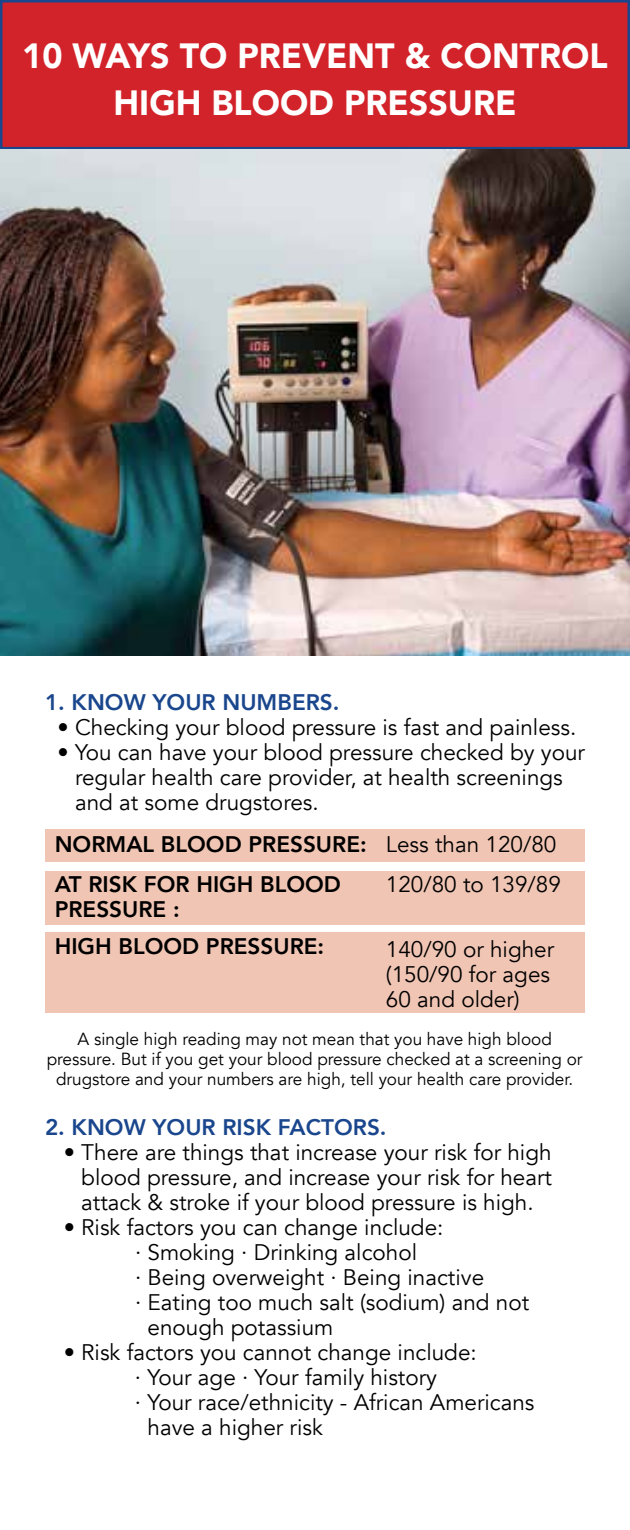
<style>
.page{position:relative;width:630px;height:1530px;background:#fff}
.page>*{position:absolute;margin:0;border:0;box-sizing:border-box;transform-origin:0 0}
.t1{font:900 35px/47.5px "Avenir";color:#fff;text-align:center}
.t2{font:22.5px/25px "Avenir";color:#000}
.t3{font:800 22.5px/40px "Avenir";color:#000}
.t4{font:800 22.5px "Avenir";color:#1a468d}
.t5{font:17.5px/20px "Avenir";color:#000;text-align:center}
</style>
<div class="page">
<div style="left:1px;top:1px;width:628px;height:147px;background:#d2232a"></div>
<div style="left:0;top:0;width:630px;height:149px;border:2px solid #1a468d"></div>
<img style="left:0;top:149px;width:630px;height:506px">
<div style="left:45px;top:829px;width:540px;height:33px;background:#f0c5b4"></div>
<div style="left:45px;top:871px;width:540px;height:54px;background:#f0c5b4"></div>
<div style="left:45px;top:933px;width:540px;height:80px;background:#f0c5b4"></div>
<h1 class="t1" style="left:22px;top:31px;width:587px">10 WAYS TO PREVENT &amp; CONTROL<br>HIGH BLOOD PRESSURE</h1>
<p class="t4" style="left:45px;top:682px;width:296px">1. KNOW YOUR NUMBERS.</p>
<p class="t2" style="left:58px;top:715px;width:520px">• Checking your blood pressure is fast and painless.</p>
<p class="t2" style="left:75px;top:740px;width:512px;text-indent:-18px">• You can have your blood pressure checked by your regular health care provider, at health screenings and at some drugstores.</p>
<p class="t2" style="left:386px;top:825px;width:177px;line-height:40px">Less than 120/80<br>120/80 to 139/89</p>
<p class="t3" style="left:55px;top:823px;width:314px">NORMAL BLOOD PRESSURE:<br>AT RISK FOR HIGH BLOOD</p>
<p class="t3" style="left:55px;top:889px;width:271px;line-height:37.5px">PRESSURE :<br>HIGH BLOOD PRESSURE:</p>
<p class="t2" style="left:386px;top:937px;width:170px">140/90 or higher (150/90 for ages<br>60 and older)</p>
<p class="t5" style="left:47px;top:1029px;width:537px">A single high reading may not mean that you have high blood pressure. But if you get your blood pressure checked at a screening or drugstore and your numbers are high, tell your health care provider.</p>
<p class="t4" style="left:45px;top:1107px;width:343px">2. KNOW YOUR RISK FACTORS.</p>
<p class="t2" style="left:81px;top:1140px;width:472px;text-align:justify;text-indent:-18px">• There are things that increase your risk for high blood pressure, and increase your risk for heart attack &amp; stroke if your blood pressure is high.</p>
<p class="t2" style="left:64px;top:1215px;width:381px">• Risk factors you can change include:</p>
<p class="t2" style="left:135px;top:1240px;width:284px">· Smoking · Drinking alcohol</p>
<p class="t2" style="left:135px;top:1265px;width:351px">· Being overweight · Being inactive</p>
<p class="t2" style="left:135px;top:1290px;width:396px">· Eating too much salt (sodium) and not</p>
<p class="t2" style="left:148px;top:1315px;width:187px">enough potassium</p>
<p class="t2" style="left:64px;top:1340px;width:415px">• Risk factors you cannot change include:</p>
<p class="t2" style="left:135px;top:1365px;width:304px">· Your age · Your family history</p>
<p class="t2" style="left:135px;top:1390px;width:401px">· Your race/ethnicity - African Americans</p>
<p class="t2" style="left:148px;top:1415px;width:177px">have a higher risk</p>
</div>
